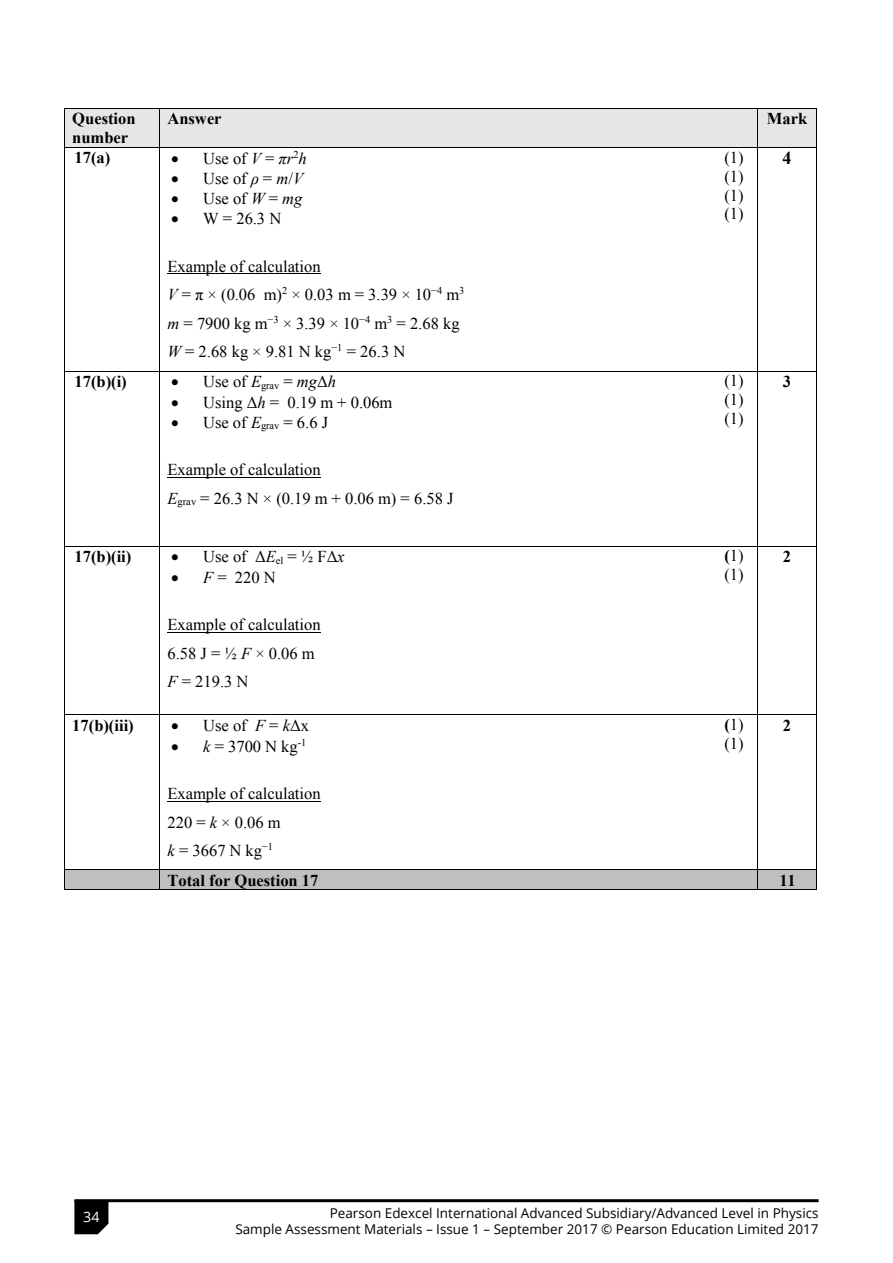
<style>
.page{position:relative;width:893px;height:1263px;background:#fff}
.page>*{position:absolute;margin:0;border:0;box-sizing:border-box;transform-origin:0 0}
.t1{font:700 18px "Times New Roman";color:#000}
.t2{font:16.5px/28.5px "Times New Roman";color:#000}
.t3{font:700 16.5px/19px "Times New Roman";color:#000}
.t4{font:14.25px "Open Sans";color:#fff}
.t5{font:13.5px/16.5px "Open Sans";color:#000;text-align:right}
.s1{font-style:italic}
.s2{font-weight:700}
</style>
<div class="page">
<div style="left:64px;top:109px;width:95px;height:38px;background:#e6e6e6"></div>
<div style="left:160px;top:109px;width:542px;height:38px;background:#e6e6e6"></div>
<div style="left:702px;top:109px;width:55px;height:38px;background:#e6e6e6"></div>
<div style="left:758px;top:109px;width:58px;height:38px;background:#e6e6e6"></div>
<hr style="left:64px;top:108px;width:95px;height:1px;background:#000">
<hr style="left:160px;top:108px;width:542px;height:1px;background:#000">
<hr style="left:703px;top:108px;width:54px;height:1px;background:#000">
<hr style="left:758px;top:108px;width:58px;height:1px;background:#000">
<hr style="left:64px;top:109px;width:1px;height:38px;background:#000">
<hr style="left:159px;top:109px;width:1px;height:38px;background:#000">
<hr style="left:757px;top:109px;width:1px;height:38px;background:#000">
<hr style="left:816px;top:109px;width:1px;height:38px;background:#000">
<hr style="left:167px;top:273px;width:154px;height:1px;background:#000">
<hr style="left:64px;top:147px;width:95px;height:1px;background:#000">
<hr style="left:160px;top:147px;width:542px;height:1px;background:#000">
<hr style="left:703px;top:147px;width:54px;height:1px;background:#000">
<hr style="left:758px;top:147px;width:58px;height:1px;background:#000">
<hr style="left:64px;top:148px;width:1px;height:223px;background:#000">
<hr style="left:159px;top:148px;width:1px;height:223px;background:#000">
<hr style="left:757px;top:148px;width:1px;height:223px;background:#000">
<hr style="left:816px;top:148px;width:1px;height:223px;background:#000">
<hr style="left:167px;top:477px;width:154px;height:1px;background:#000">
<hr style="left:64px;top:371px;width:95px;height:1px;background:#000">
<hr style="left:160px;top:371px;width:542px;height:1px;background:#000">
<hr style="left:703px;top:371px;width:54px;height:1px;background:#000">
<hr style="left:758px;top:371px;width:58px;height:1px;background:#000">
<hr style="left:64px;top:371px;width:1px;height:175px;background:#000">
<hr style="left:159px;top:371px;width:1px;height:175px;background:#000">
<hr style="left:757px;top:371px;width:1px;height:175px;background:#000">
<hr style="left:816px;top:371px;width:1px;height:175px;background:#000">
<hr style="left:167px;top:632px;width:154px;height:1px;background:#000">
<hr style="left:64px;top:546px;width:95px;height:1px;background:#000">
<hr style="left:160px;top:546px;width:542px;height:1px;background:#000">
<hr style="left:703px;top:546px;width:54px;height:1px;background:#000">
<hr style="left:758px;top:546px;width:58px;height:1px;background:#000">
<hr style="left:64px;top:546px;width:1px;height:169px;background:#000">
<hr style="left:159px;top:546px;width:1px;height:169px;background:#000">
<hr style="left:757px;top:546px;width:1px;height:169px;background:#000">
<hr style="left:816px;top:546px;width:1px;height:169px;background:#000">
<hr style="left:167px;top:801px;width:154px;height:1px;background:#000">
<hr style="left:64px;top:715px;width:95px;height:1px;background:#000">
<hr style="left:160px;top:715px;width:542px;height:1px;background:#000">
<hr style="left:703px;top:715px;width:54px;height:1px;background:#000">
<hr style="left:758px;top:715px;width:58px;height:1px;background:#000">
<hr style="left:64px;top:715px;width:1px;height:154px;background:#000">
<hr style="left:159px;top:715px;width:1px;height:154px;background:#000">
<hr style="left:757px;top:715px;width:1px;height:154px;background:#000">
<hr style="left:816px;top:715px;width:1px;height:154px;background:#000">
<div style="left:64px;top:870px;width:95px;height:19px;background:#bfbfbf"></div>
<div style="left:160px;top:870px;width:542px;height:19px;background:#bfbfbf"></div>
<div style="left:702px;top:870px;width:55px;height:19px;background:#bfbfbf"></div>
<div style="left:758px;top:870px;width:58px;height:19px;background:#bfbfbf"></div>
<hr style="left:64px;top:869px;width:95px;height:1px;background:#000">
<hr style="left:160px;top:869px;width:542px;height:1px;background:#000">
<hr style="left:703px;top:869px;width:54px;height:1px;background:#000">
<hr style="left:758px;top:869px;width:58px;height:1px;background:#000">
<svg style="left:64px;top:870px;width:1px;height:19px"></svg>
<hr style="left:64px;top:889px;width:95px;height:1px;background:#000">
<svg style="left:159px;top:869px;width:1px;height:21px"></svg>
<hr style="left:160px;top:889px;width:542px;height:1px;background:#000">
<hr style="left:702px;top:889px;width:55px;height:1px;background:#000">
<svg style="left:757px;top:869px;width:1px;height:21px"></svg>
<hr style="left:758px;top:889px;width:58px;height:1px;background:#000">
<svg style="left:816px;top:869px;width:1px;height:21px"></svg>
<hr style="left:74px;top:1199px;width:745px;height:3px;background:#000">
<svg style="left:74px;top:1200px;width:34px;height:34px"></svg>
<p class="t3" style="left:72px;top:109px;width:65px">Question number</p>
<p class="t3" style="left:167px;top:109px;width:56px">Answer</p>
<p class="t3" style="left:767px;top:109px;width:42px">Mark</p>
<p class="t3" style="left:74px;top:147px;width:37px">17(a)</p>
<p class="t2" style="left:171px;top:144px;width:137px">• Use of <span class="s1">V</span> = <span class="s1">πr</span><sup>2</sup><span class="s1">h</span></p>
<p class="t2" style="left:171px;top:164px;width:133px">• Use of <span class="s1">ρ</span> = <span class="s1">m</span>/<span class="s1">V</span></p>
<p class="t2" style="left:171px;top:184px;width:133px">• Use of <span class="s1">W</span> = <span class="s1">mg</span></p>
<p class="t2" style="left:171px;top:204px;width:112px">• W = 26.3 N</p>
<p class="t2" style="left:167px;top:252px;width:298px">Example of calculation<br><span class="s1">V</span> = π × (0.06 m)<sup>2</sup> × 0.03 m = 3.39 × 10<sup>−4</sup> m<sup>3 </sup><span class="s1">m</span> = 7900 kg m<sup>−3</sup> × 3.39 × 10<sup>−4</sup> m<sup>3</sup> = 2.68 kg<br><span class="s1">W</span> = 2.68 kg × 9.81 N kg<sup>−1</sup> = 26.3 N</p>
<p class="t2" style="left:724px;top:147px;width:21px;line-height:18.9px;text-align:justify">(1) (1) (1) (1)</p>
<p class="t1" style="left:783px;top:146px;width:10px">4</p>
<p class="t3" style="left:74px;top:371px;width:54px">17(b)(i)</p>
<p class="t2" style="left:171px;top:367px;width:166px">• Use of <span class="s1">E</span><sub>grav</sub> = <span class="s1">mg</span>Δ<span class="s1">h</span></p>
<p class="t2" style="left:171px;top:388px;width:223px">• Using Δ<span class="s1">h</span> = 0.19 m + 0.06m</p>
<p class="t2" style="left:171px;top:408px;width:158px">• Use of <span class="s1">E</span><sub>grav</sub> = 6.6 J</p>
<p class="t2" style="left:167px;top:455px;width:287px">Example of calculation<br><span class="s1">E</span><sub>grav</sub> = 26.3 N × (0.19 m + 0.06 m) = 6.58 J</p>
<p class="t3" style="left:74px;top:546px;width:58px">17(b)(ii)</p>
<p class="t2" style="left:171px;top:542px;width:175px">• Use of Δ<span class="s1">E</span><sub>el</sub> = ½ FΔ<span class="s1">x</span></p>
<p class="t2" style="left:171px;top:563px;width:106px">• <span class="s1">F</span> = 220 N</p>
<p class="t2" style="left:167px;top:610px;width:155px">Example of calculation<br>6.58 J = ½ <span class="s1">F</span> × 0.06 m<br><span class="s1">F</span> = 219.3 N</p>
<p class="t3" style="left:72px;top:715px;width:63px">17(b)(iii)</p>
<p class="t2" style="left:171px;top:711px;width:139px">• Use of <span class="s1">F</span> = <span class="s1">k</span>Δx</p>
<p class="t2" style="left:171px;top:731px;width:137px">• <span class="s1">k</span> = 3700 N kg<sup>-1</sup></p>
<p class="t2" style="left:167px;top:779px;width:155px">Example of calculation<br>220 = <span class="s1">k</span> × 0.06 m<br><span class="s1">k</span> = 3667 N kg<sup>−1</sup></p>
<p class="t2" style="left:724px;top:371px;width:21px;line-height:19px;text-align:justify">(1) (1) (1)</p>
<p class="t3" style="left:783px;top:371px;width:10px">3</p>
<p class="t2" style="left:724px;top:546px;width:21px;line-height:19px"><span class="s2">(</span>1) (1)</p>
<p class="t3" style="left:783px;top:546px;width:10px">2</p>
<p class="t2" style="left:724px;top:715px;width:21px;line-height:19px"><span class="s2">(</span>1) (1)</p>
<p class="t3" style="left:783px;top:715px;width:10px">2</p>
<p class="t3" style="left:167px;top:870px;width:153px">Total for Question 17</p>
<p class="t3" style="left:779px;top:870px;width:18px">11</p>
<p class="t4" style="left:83px;top:1207px;width:18px">34</p>
<p class="t5" style="left:235px;top:1204px;width:585px">Pearson Edexcel International Advanced Subsidiary/Advanced Level in Physics<br>Sample Assessment Materials – Issue 1 – September 2017 © Pearson Education Limited 2017</p>
</div>
